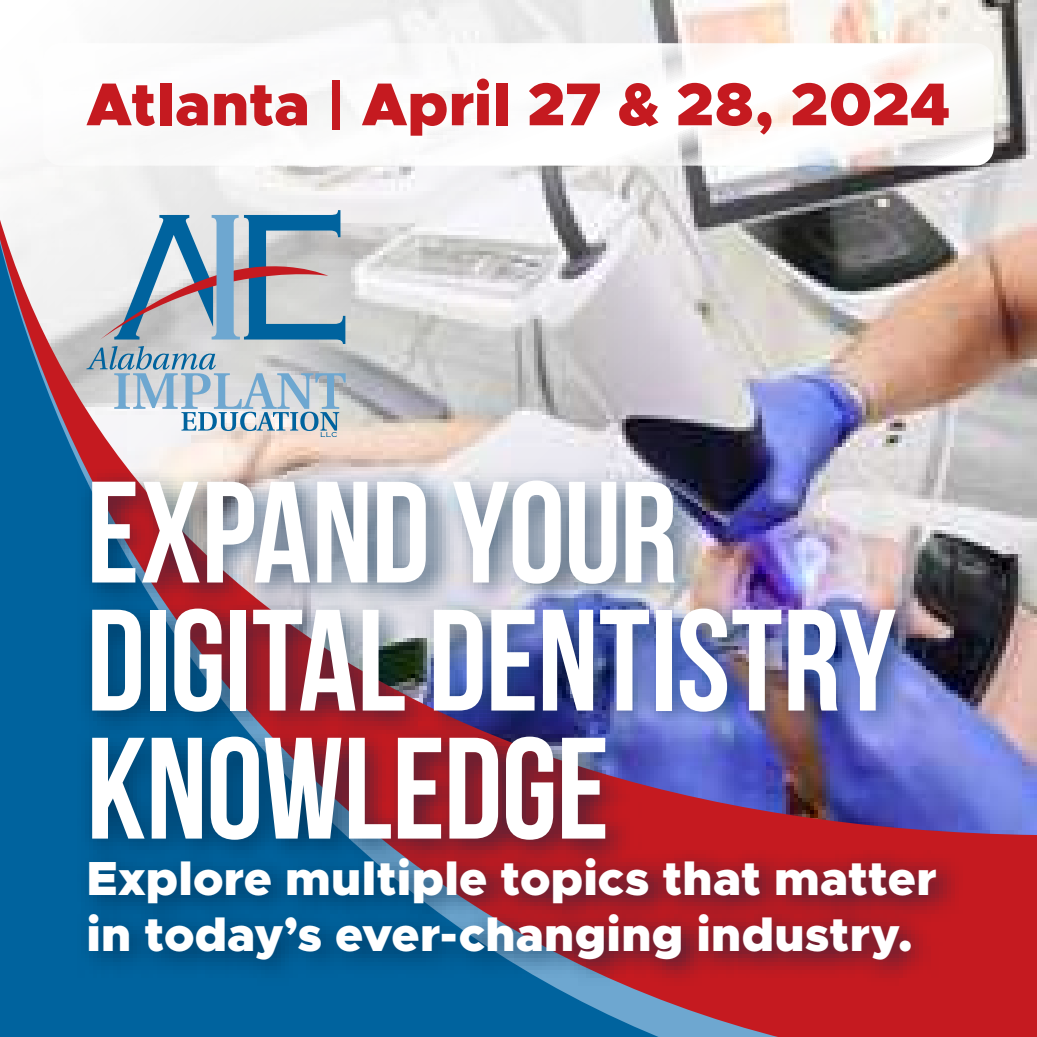
<style>
.page{position:relative;width:1037px;height:1037px;background:#fff}
.page>*{position:absolute;margin:0;border:0;box-sizing:border-box;transform-origin:0 0}
.t1{font:700 144px/128px "Bebas Neue";letter-spacing:-.01em;color:#fff}
.t2{font:900 60.8px "Metropolis";letter-spacing:.005em;color:#c51a20}
.t3{font:900 48px/56px "Metropolis";letter-spacing:.005em;color:#fff}
</style>
<div class="page">
<img style="left:0;top:0;width:1037px;height:1037px">
<div style="left:78px;top:469px;width:888px;height:516px;background:#002747;opacity:.66"></div>
<div style="left:43px;top:43px;width:951px;height:123px;background:#fff;border-radius:18px"></div>
<svg style="left:86px;top:210px;width:260px;height:227px"></svg>
<p class="t2" style="left:86px;top:65px;width:865px">Atlanta | April 27 &amp; 28, 2024</p>
<h1 class="t1" style="left:86px;top:467px;width:811px">EXPAND YOUR<br>DIGITAL DENTISTRY<br>KNOWLEDGE</h1>
<p class="t3" style="left:86px;top:850px;width:852px">Explore multiple topics that matter in today’s ever-changing industry.</p>
</div>
